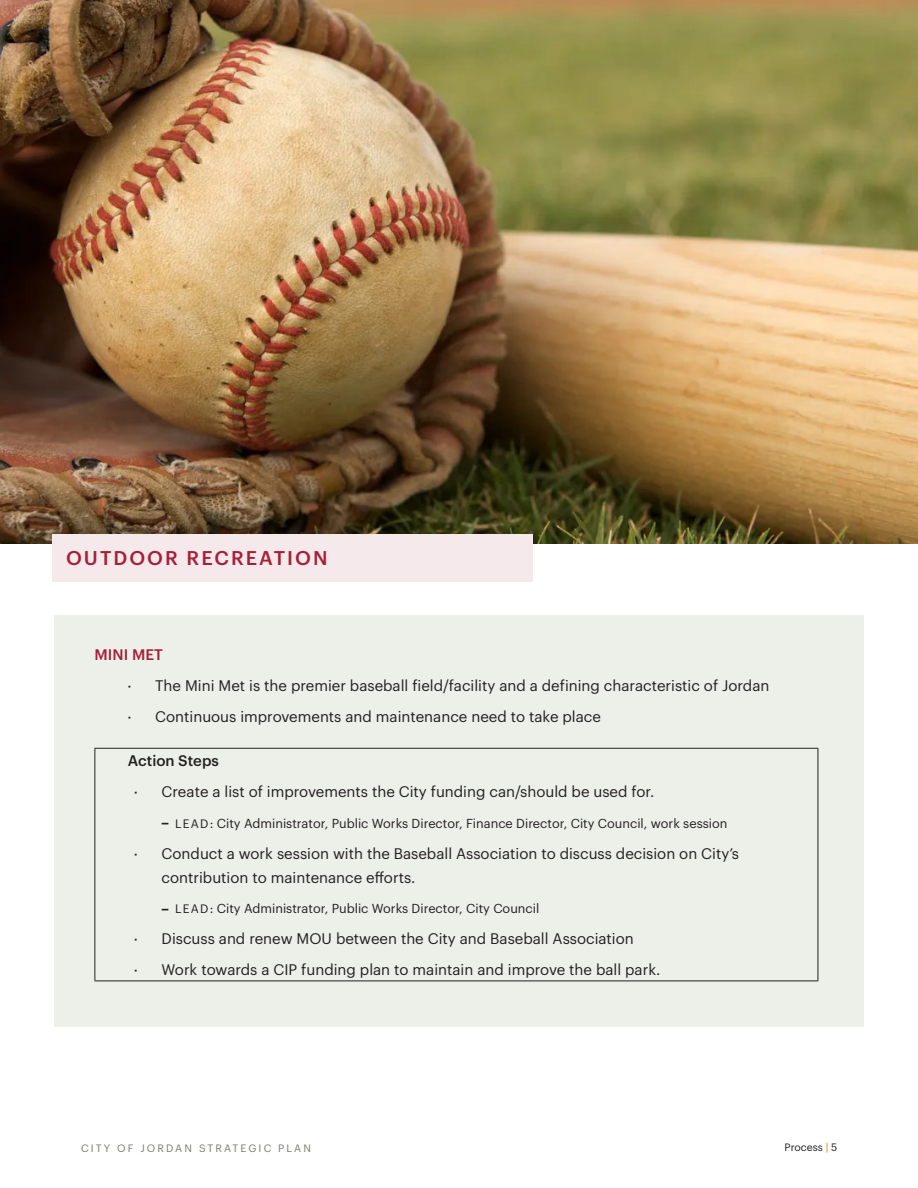
<style>
.page{position:relative;width:918px;height:1188px;background:#fff}
.page>*{position:absolute;margin:0;border:0;box-sizing:border-box;transform-origin:0 0}
.Title_4_white{font:500 19.5px "Graphik";letter-spacing:.105em;color:#a52139}
.t1{font:15px/24px "Graphik";color:#231f20}
.body-text_bullet{font:500 15px "Graphik";color:#231f20}
.body-text_bullet-2{font:500 15px "Graphik";letter-spacing:.005em;color:#a52139}
.t2{font:12.75px "Graphik";color:#231f20}
.t3{font:10.5px "Graphik";letter-spacing:.2em;color:#7b7a70}
.t4{font:10.5px "Graphik";color:#231f20}
.s1{font-size:23.1px}
.s2{font-size:12px}
.s3{font-weight:500;color:#f6902c}
</style>
<div class="page">
<div style="left:54px;top:615px;width:810px;height:411px;background:#edefe9"></div>
<hr style="left:94px;top:748px;width:724px;height:1px;background:#231f20">
<hr style="left:94px;top:749px;width:1px;height:232px;background:#231f20">
<hr style="left:818px;top:749px;width:1px;height:232px;background:#231f20">
<hr style="left:94px;top:981px;width:724px;height:1px;background:#231f20">
<img style="left:0;top:0;width:918px;height:543px">
<div style="left:52px;top:534px;width:481px;height:48px;background:#f6e9eb"></div>
<h1 class="Title_4_white" style="left:66px;top:543px;width:263px">OUTDOOR RECREATION</h1>
<p class="body-text_bullet-2" style="left:95px;top:643px;width:70px">MINI MET</p>
<p class="t1" style="left:128px;top:672px;width:643px"><span class="s1">-</span> The Mini Met is the premier baseball field/facility and a defining characteristic of Jordan</p>
<p class="t1" style="left:128px;top:703px;width:474px"><span class="s1">-</span> Continuous improvements and maintenance need to take place</p>
<p class="body-text_bullet" style="left:128px;top:750px;width:93px">Action Steps</p>
<p class="t1" style="left:135px;top:778px;width:521px"><span class="s1">-</span> Create a list of improvements the City funding can/should be used for.</p>
<p class="t2" style="left:162px;top:814px;width:567px"><span class="s1">—</span> <span class="s2">LEAD</span>: City Administrator, Public Works Director, Finance Director, City Council, work session</p>
<p class="t1" style="left:162px;top:840px;width:579px;text-indent:-27px"><span class="s1">-</span> Conduct a work session with the Baseball Association to discuss decision on City’s contribution to maintenance efforts.</p>
<p class="t2" style="left:162px;top:899px;width:379px"><span class="s1">—</span> <span class="s2">LEAD</span>: City Administrator, Public Works Director, City Council</p>
<p class="t1" style="left:135px;top:925px;width:501px"><span class="s1">-</span> Discuss and renew MOU between the City and Baseball Association</p>
<p class="t1" style="left:135px;top:956px;width:527px"><span class="s1">-</span> Work towards a CIP funding plan to maintain and improve the ball park.</p>
<p class="t3" style="left:81px;top:1140px;width:232px">CITY OF JORDAN STRATEGIC PLAN</p>
<p class="t4" style="left:785px;top:1140px;width:54px">Process <span class="s3">|</span> 5</p>
</div>
